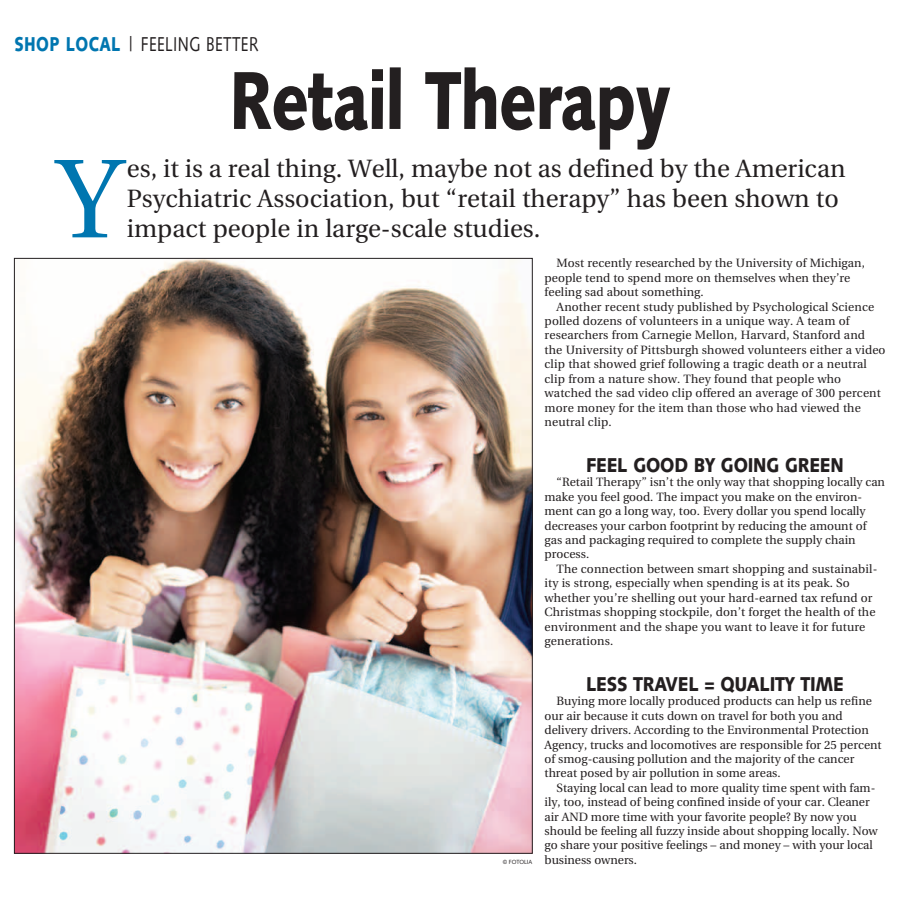
<style>
.page{position:relative;width:900px;height:908px;background:#fff}
.page>*{position:absolute;margin:0;border:0;box-sizing:border-box;transform-origin:0 0}
.DropCap2{font:111.7px "Utopia";color:#0076b0}
.Headline{font:900 82px "Syntax";letter-spacing:-.015em;color:#231f20;scale:.77 1}
.DropCap2-2{font:25px/30px "Utopia";color:#231f20}
.Subhed{font:900 20px "Syntax";letter-spacing:-.015em;color:#231f20;scale:.86 1}
.RHS{font:20px "Syntax";letter-spacing:.025em;color:#231f20;scale:.77 1}
.BodyCopy2{font:12px/14.4px "Utopia";color:#231f20}
.Cutline{font:6px "Syntax";letter-spacing:-.01em;color:#231f20;scale:.95 1}
.s1{font-weight:900;color:#0076b0}
</style>
<div class="page">
<img style="left:16px;top:260px;width:515px;height:591px">
<p class="RHS" style="left:14px;top:32px;width:318px"><span class="s1">SHOP LOCAL</span> | FEELING BETTER</p>
<p class="Headline" style="left:229px;top:52px;width:575px">Retail Therapy</p>
<p class="DropCap2" style="left:56px;top:138px;width:67px">Y</p>
<p class="DropCap2-2" style="left:127px;top:154px;width:720px">es, it is a real thing. Well, maybe not as defined by the American<br>Psychiatric Association, but “retail therapy” has been shown to impact people in large-scale studies.</p>
<p class="BodyCopy2" style="left:545px;top:256px;width:322px;text-indent:12px">Most recently researched by the University of Michigan, people tend to spend more on themselves when they’re feeling sad about something.</p>
<p class="BodyCopy2" style="left:545px;top:299px;width:343px;text-indent:12px">Another recent study published by Psychological Science polled dozens of volunteers in a unique way. A team of researchers from Carnegie Mellon, Harvard, Stanford and the University of Pittsburgh showed volunteers either a video clip that showed grief following a tragic death or a neutral clip from a nature show. They found that people who watched the sad video clip offered an average of 300 percent more money for the item than those who had viewed the neutral clip.</p>
<p class="Subhed" style="left:586px;top:453px;width:301px">FEEL GOOD BY GOING GREEN</p>
<p class="BodyCopy2" style="left:545px;top:475px;width:342px;text-indent:12px">“Retail Therapy” isn’t the only way that shopping locally can make you feel good. The impact you make on the environ&shy;ment can go a long way, too. Every dollar you spend locally decreases your carbon footprint by reducing the amount of gas and packaging required to complete the supply chain process.</p>
<p class="BodyCopy2" style="left:545px;top:561px;width:334px;text-indent:12px">The connection between smart shopping and sustainabil&shy;ity is strong, especially when spending is at its peak. So whether you’re shelling out your hard-earned tax refund or Christmas shopping stockpile, don’t forget the health of the environment and the shape you want to leave it for future generations.</p>
<p class="Subhed" style="left:586px;top:672px;width:301px">LESS TRAVEL = QUALITY TIME</p>
<p class="BodyCopy2" style="left:545px;top:694px;width:339px;text-indent:12px">Buying more locally produced products can help us refine our air because it cuts down on travel for both you and delivery drivers. According to the Environmental Protection Agency, trucks and locomotives are responsible for 25 percent of smog-causing pollution and the majority of the cancer threat posed by air pollution in some areas.</p>
<p class="BodyCopy2" style="left:545px;top:780px;width:335px;text-indent:12px">Staying local can lead to more quality time spent with fam&shy;ily, too, instead of being confined inside of your car. Cleaner air AND more time with your favorite people? By now you should be feeling all fuzzy inside about shopping locally. Now go share your positive feelings – and money – with your local</p>
<p class="Cutline" style="left:503px;top:858px;width:33px">© FOTOLIA</p>
<p class="BodyCopy2" style="left:545px;top:852px;width:94px">business owners.</p>
</div>
